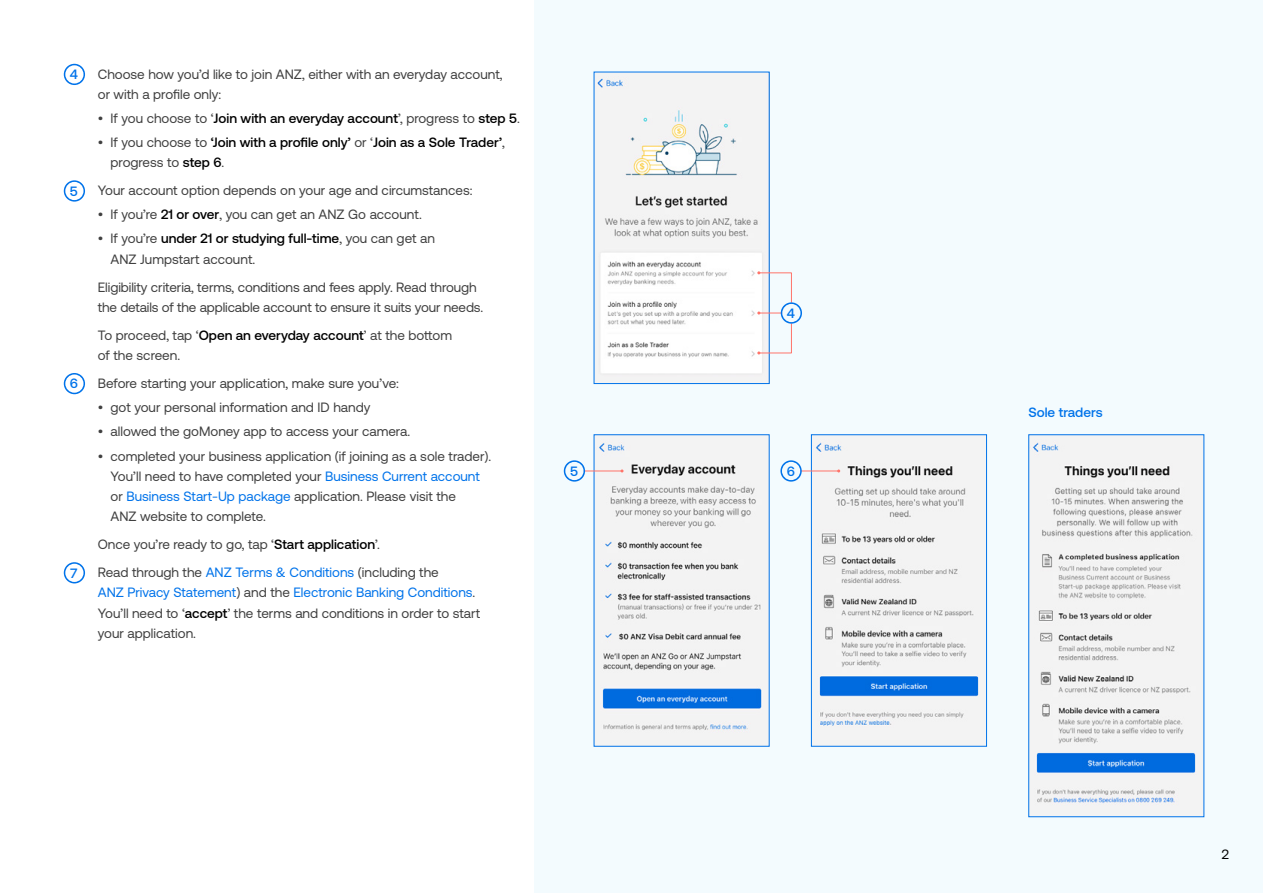
<style>
.page{position:relative;width:1263px;height:893px;background:#fff}
.page>*{position:absolute;margin:0;border:0;box-sizing:border-box;transform-origin:0 0}
.t1{font:18px "Minion Pro";color:#000}
.t2{font:13.5px/20.2px "Aeonik";color:#404040}
.t3{font:500 13.5px/20.2px "Aeonik";color:#000}
.t4{font:500 13.5px "Aeonik";color:#0073ea}
.s1{font-weight:400;color:#404040}
.s2{font-weight:500;color:#000}
.s3{color:#0073ea}
.s4{font-family:"Aeonik";font-size:13.5px}
</style>
<div class="page">
<div style="left:535px;top:0;width:728px;height:893px;background:#f3fbfe"></div>
<svg style="left:64px;top:64px;width:21px;height:21px"></svg>
<svg style="left:64px;top:180px;width:21px;height:22px"></svg>
<svg style="left:64px;top:373px;width:21px;height:21px"></svg>
<svg style="left:64px;top:562px;width:21px;height:21px"></svg>
<img style="left:596px;top:436px;width:171px;height:309px">
<div style="left:594px;top:434px;width:175px;height:313px;border:1px solid #0073ea"></div>
<img style="left:596px;top:74px;width:171px;height:308px">
<img style="left:813px;top:436px;width:172px;height:309px">
<div style="left:811px;top:434px;width:176px;height:313px;border:1px solid #0073ea"></div>
<img style="left:1030px;top:436px;width:172px;height:379px">
<hr style="left:801px;top:471px;width:38px;height:1px;background:#ff746a">
<svg style="left:780px;top:460px;width:22px;height:22px"></svg>
<hr style="left:584px;top:471px;width:38px;height:1px;background:#ff746a">
<svg style="left:564px;top:460px;width:21px;height:22px"></svg>
<svg style="left:757px;top:271px;width:45px;height:83px"></svg>
<p class="t4" style="left:70px;top:67px;width:10px">4</p>
<p class="t2" style="left:98px;top:64px;width:406px">Choose how you’d like to join ANZ, either with an everyday account, or with a profile only:</p>
<p class="t3" style="left:98px;top:108px;width:423px"><span class="s1">• If you choose to ‘</span>Join with an everyday account<span class="s1">’, progress to</span> step 5<span class="s1">.</span></p>
<p class="t3" style="left:111px;top:132px;width:396px;text-indent:-13px"><span class="s1">• If you choose to</span> ‘Join with a profile only’ <span class="s1">or ‘</span>Join as a Sole Trader’<span class="s1">, progress to</span> step 6<span class="s1">.</span></p>
<p class="t4" style="left:70px;top:184px;width:10px">5</p>
<p class="t2" style="left:98px;top:180px;width:376px">Your account option depends on your age and circumstances:</p>
<p class="t2" style="left:98px;top:204px;width:325px">• If you’re <span class="s2">21 or over</span>, you can get an ANZ Go account.</p>
<p class="t2" style="left:111px;top:229px;width:326px;text-indent:-13px">• If you’re <span class="s2">under 21 or studying full-time</span>, you can get an<br>ANZ Jumpstart account.</p>
<p class="t2" style="left:98px;top:277px;width:387px">Eligibility criteria, terms, conditions and fees apply. Read through the details of the applicable account to ensure it suits your needs.</p>
<p class="t2" style="left:98px;top:325px;width:356px">To proceed, tap ‘<span class="s2">Open an everyday account</span>’ at the bottom of the screen.</p>
<p class="t4" style="left:70px;top:376px;width:10px">6</p>
<p class="t2" style="left:98px;top:373px;width:303px">Before starting your application, make sure you’ve:</p>
<p class="t2" style="left:98px;top:397px;width:274px">• got your personal information and ID handy</p>
<p class="t2" style="left:98px;top:421px;width:314px">• allowed the goMoney app to access your camera.</p>
<p class="t2" style="left:111px;top:446px;width:382px;text-indent:-13px">• completed your business application (if joining as a sole trader).<br>You’ll need to have completed your <span class="s3">Business Current account </span>or <span class="s3">Business Start-Up package</span> application. Please visit the<br>ANZ website to complete.</p>
<p class="t2" style="left:98px;top:534px;width:284px">Once you’re ready to go, tap ‘<span class="s2">Start application</span>’.</p>
<p class="t4" style="left:70px;top:565px;width:10px">7</p>
<p class="t2" style="left:98px;top:562px;width:384px">Read through the <span class="s3">ANZ Terms &amp; Conditions</span> (including the<br><span class="s3">ANZ Privacy Statement</span>) and the <span class="s3">Electronic Banking Conditions</span>.<br>You’ll need to ‘<span class="s2">accept</span>’ the terms and conditions in order to start your application.</p>
<p class="t4" style="left:787px;top:306px;width:10px">4</p>
<p class="t4" style="left:570px;top:463px;width:10px">5</p>
<p class="t4" style="left:787px;top:463px;width:10px">6</p>
<p class="t4" style="left:1028px;top:405px;width:76px">Sole traders</p>
<h1 class="t1" style="left:1208px;top:841px;width:22px">2 <span class="s4">2</span></h1>
</div>
